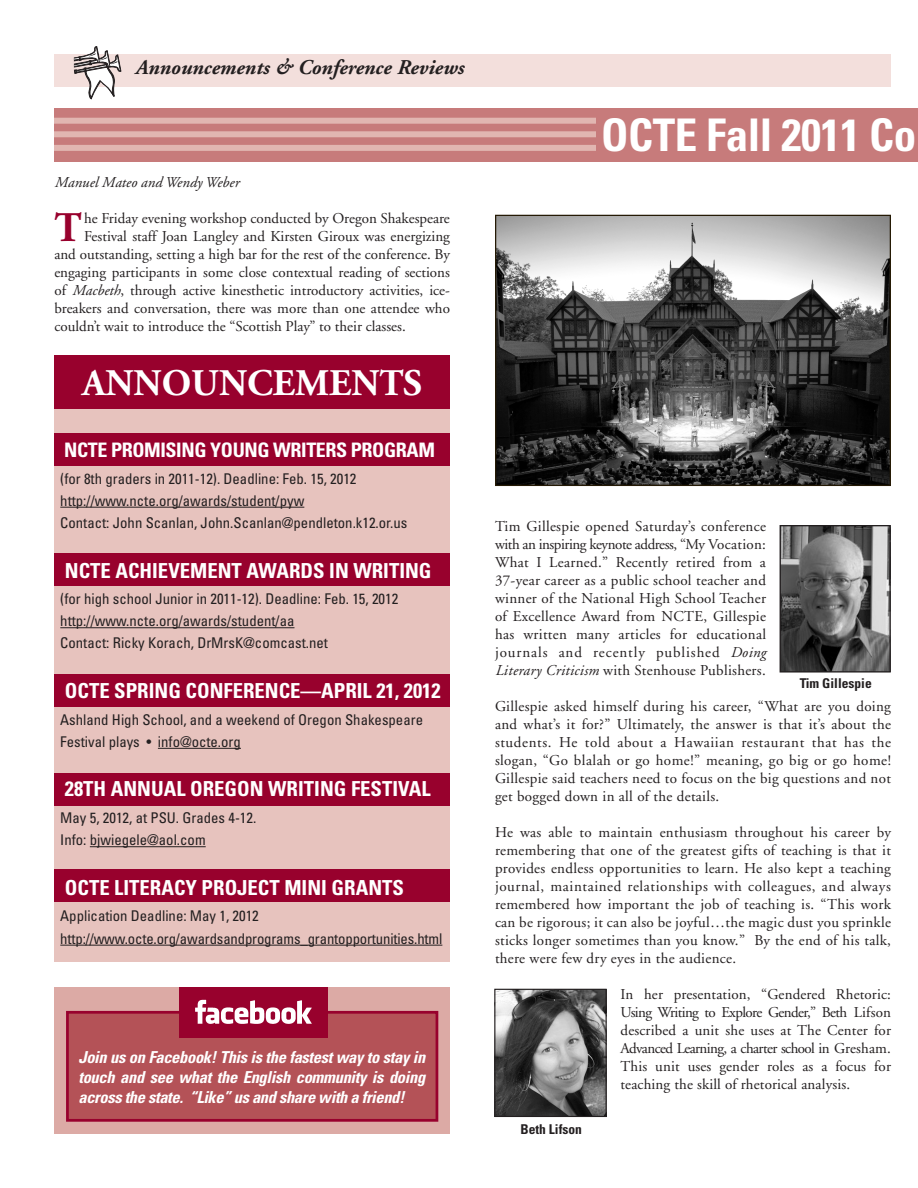
<style>
.page{position:relative;width:918px;height:1188px;background:#fff}
.page>*{position:absolute;margin:0;border:0;box-sizing:border-box;transform-origin:0 0}
.t1{font:700 condensed 45px "Univers";letter-spacing:-.01em;color:#fff}
.t2{font:700 42.15px "Adobe Garamond";color:#98012d}
.t3{font:700 37.5px "Adobe Garamond";color:#fff}
.t4{font:italic 700 21px "Adobe Garamond";color:#231f20}
.t5{font:700 condensed 20.7px "Univers";color:#fff}
.t6{font:700 condensed 19.95px "Univers";letter-spacing:-.02em;color:#fff}
.t7{font:italic 700 condensed 16.5px/19.8px "Univers";letter-spacing:-.02em;color:#fff;text-align:justify}
.t8{font:15px/18px "Adobe Garamond";color:#231f20;text-align:justify}
.t9{font:italic 15px "Adobe Garamond";color:#231f20}
.t10{font:condensed 14.85px/22.2px "Univers";color:#231f20}
.t11{font:700 condensed 13.5px "Univers";color:#231f20}
.s1{font-style:italic}
</style>
<div class="page">
<div style="left:54px;top:54px;width:837px;height:32px;background:#f3dfdc"></div>
<svg style="left:74px;top:46px;width:47px;height:53px"></svg>
<div style="left:54px;top:987px;width:396px;height:147px;background:#dcaaa5"></div>
<div style="left:67px;top:1012px;width:370px;height:108px;background:#b45257"></div>
<div style="left:66px;top:1011px;width:372px;height:111px;border:3px solid #98012d"></div>
<img style="left:180px;top:987px;width:148px;height:51px">
<div style="left:54px;top:108px;width:864px;height:54px;background:#c77b7b"></div>
<div style="left:54px;top:404px;width:396px;height:557px;background:#e7c3be"></div>
<div style="left:54px;top:870px;width:396px;height:32px;background:#98012d"></div>
<div style="left:54px;top:773px;width:396px;height:32px;background:#98012d"></div>
<div style="left:54px;top:675px;width:396px;height:32px;background:#98012d"></div>
<div style="left:54px;top:553px;width:396px;height:33px;background:#98012d"></div>
<div style="left:54px;top:434px;width:396px;height:32px;background:#98012d"></div>
<hr style="left:60px;top:507px;width:244px;height:1px;background:#231f20">
<hr style="left:60px;top:627px;width:235px;height:1px;background:#231f20">
<hr style="left:158px;top:748px;width:83px;height:1px;background:#231f20">
<hr style="left:90px;top:846px;width:116px;height:1px;background:#231f20">
<hr style="left:60px;top:945px;width:382px;height:1px;background:#231f20">
<div style="left:54px;top:355px;width:396px;height:53px;background:#98012d"></div>
<img style="left:782px;top:527px;width:107px;height:144px">
<div style="left:780px;top:525px;width:111px;height:148px;border:1px solid #231f20"></div>
<img style="left:496px;top:991px;width:109px;height:124px">
<div style="left:494px;top:989px;width:113px;height:128px;border:1px solid #231f20"></div>
<img style="left:497px;top:217px;width:392px;height:267px">
<div style="left:495px;top:215px;width:396px;height:271px;border:1px solid #251a05"></div>
<div style="left:54px;top:118px;width:542px;height:6px;background:#e1b6b1"></div>
<div style="left:54px;top:131px;width:542px;height:6px;background:#e1b6b1"></div>
<div style="left:54px;top:145px;width:542px;height:6px;background:#e1b6b1"></div>
<h3 class="t4" style="left:135px;top:59px;width:330px">Announcements &amp; Conference Reviews</h3>
<p class="t9" style="left:54px;top:176px;width:186px">Manuel Mateo and Wendy Weber</p>
<h2 class="t2" style="left:54px;top:210px;width:29px">T</h2>
<p class="t8" style="left:84px;top:210px;width:367px">he Friday evening workshop conducted by Oregon Shakespeare</p>
<p class="t8" style="left:84px;top:228px;width:367px">Festival staff Joan Langley and Kirsten Giroux was energizing</p>
<p class="t8" style="left:54px;top:246px;width:397px">and outstanding, setting a high bar for the rest of the conference. By</p>
<p class="t8" style="left:54px;top:264px;width:397px">engaging participants in some close contextual reading of sections</p>
<p class="t8" style="left:54px;top:282px;width:397px">of <span class="s1">Macbeth</span>, through active kinesthetic introductory activities, ice-</p>
<p class="t8" style="left:54px;top:300px;width:397px">breakers and conversation, there was more than one attendee who</p>
<p class="t8" style="left:54px;top:318px;width:353px">couldn’t wait to introduce the “Scottish Play” to their classes.</p>
<h3 class="t3" style="left:82px;top:368px;width:341px">ANNOUNCEMENTS</h3>
<h3 class="t6" style="left:64px;top:443px;width:372px">NCTE PROMISING YOUNG WRITERS PROGRAM</h3>
<p class="t10" style="left:60px;top:468px;width:349px">(for 8th graders in 2011-12). Deadline: Feb. 15, 2012 http://www.ncte.org/awards/student/pyw<br>Contact: John Scanlan, John.Scanlan@pendleton.k12.or.us</p>
<h3 class="t5" style="left:65px;top:563px;width:368px">NCTE ACHIEVEMENT AWARDS IN WRITING</h3>
<p class="t10" style="left:60px;top:589px;width:340px">(for high school Junior in 2011-12). Deadline: Feb. 15, 2012 http://www.ncte.org/awards/student/aa<br>Contact: Ricky Korach, DrMrsK@comcast.net</p>
<h3 class="t5" style="left:65px;top:683px;width:377px">OCTE SPRING CONFERENCE—APRIL 21, 2012</h3>
<p class="t10" style="left:60px;top:710px;width:364px">Ashland High School, and a weekend of Oregon Shakespeare<br>Festival plays • info@octe.org</p>
<h3 class="t5" style="left:65px;top:782px;width:367px">28TH ANNUAL OREGON WRITING FESTIVAL</h3>
<p class="t10" style="left:60px;top:808px;width:198px">May 5, 2012, at PSU. Grades 4-12.<br>Info: bjwiegele@aol.com</p>
<h3 class="t5" style="left:65px;top:880px;width:341px">OCTE LITERACY PROJECT MINI GRANTS</h3>
<p class="t10" style="left:60px;top:906px;width:384px">Application Deadline: May 1, 2012 http://www.octe.org/awardsandprograms_grantopportunities.html</p>
<p class="t7" style="left:78px;top:1049px;width:348px">Join us on Facebook! This is the fastest way to stay in touch and see what the English community is doing across the state. “Like” us and share with a friend!</p>
<h1 class="t1" style="left:601px;top:118px;width:317px">OCTE Fall 2011 Co</h1>
<p class="t8" style="left:495px;top:519px;width:273px">Tim Gillespie opened Saturday’s conference with an inspiring keynote address, “My Vocation:<br>What I Learned.” Recently retired from a 37-year career as a public school teacher and winner of the National High School Teacher of Excellence Award from NCTE, Gillespie has written many articles for educational journals and recently published <span class="s1">Doing Literary Criticism</span> with Stenhouse Publishers.</p>
<p class="t8" style="left:495px;top:699px;width:398px">Gillespie asked himself during his career, “What are you doing and what’s it for?” Ultimately, the answer is that it’s about the students. He told about a Hawaiian restaurant that has the slogan, “Go blalah or go home!” meaning, go big or go home!<br>Gillespie said teachers need to focus on the big questions and not get bogged down in all of the details.</p>
<p class="t8" style="left:495px;top:825px;width:398px">He was able to maintain enthusiasm throughout his career by remembering that one of the greatest gifts of teaching is that it provides endless opportunities to learn. He also kept a teaching journal, maintained relationships with colleagues, and always remembered how important the job of teaching is. “This work can be rigorous; it can also be joyful…the magic dust you sprinkle sticks longer sometimes than you know.” By the end of his talk, there were few dry eyes in the audience.</p>
<p class="t8" style="left:621px;top:987px;width:272px">In her presentation, “Gendered Rhetoric:<br>Using Writing to Explore Gender,” Beth Lifson described a unit she uses at The Center for Advanced Learning, a charter school in Gresham.<br>This unit uses gender roles as a focus for teaching the skill of rhetorical analysis.</p>
<p class="t11" style="left:800px;top:678px;width:74px">Tim Gillespie</p>
<p class="t11" style="left:520px;top:1124px;width:63px">Beth Lifson</p>
</div>
